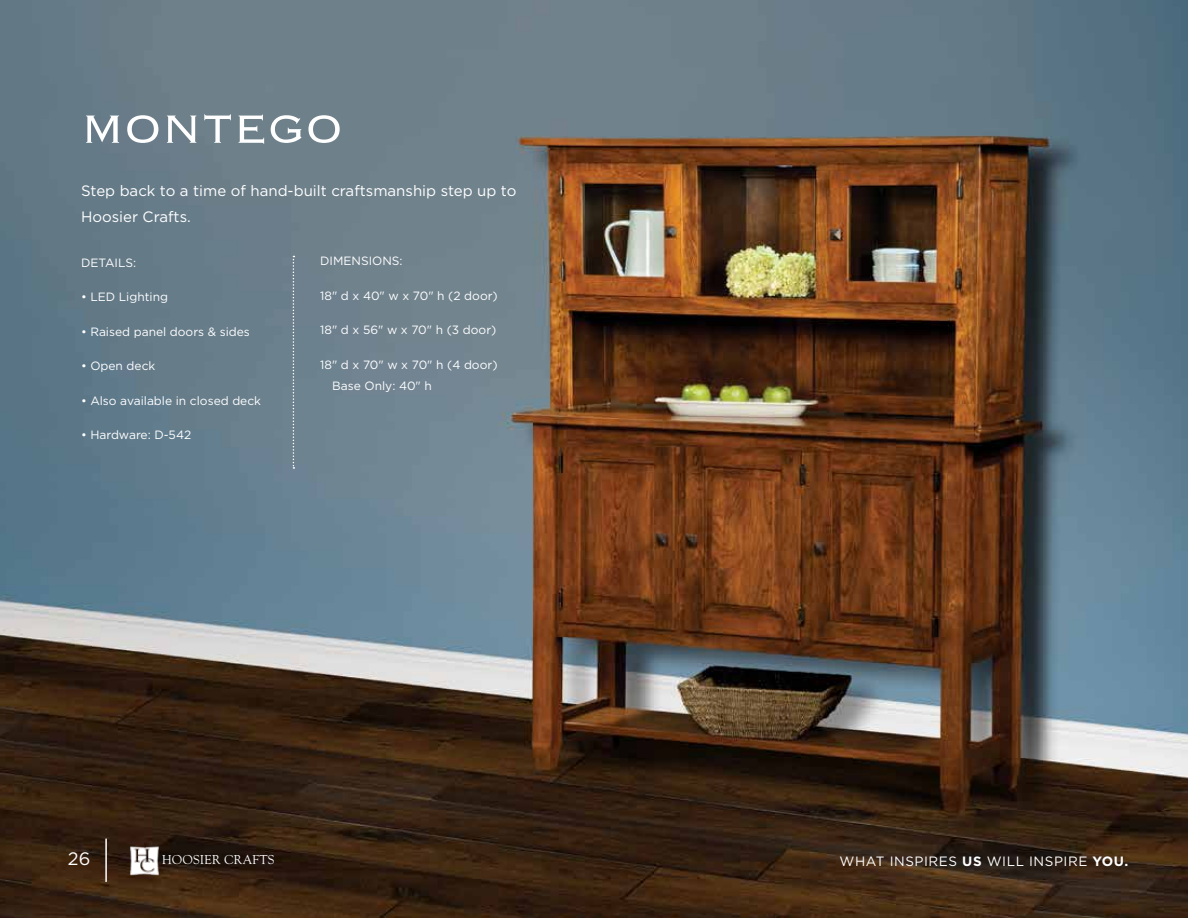
<style>
.page{position:relative;width:1188px;height:918px;background:#fff}
.page>*{position:absolute;margin:0;border:0;box-sizing:border-box;transform-origin:0 0}
.t1{font:300 51.75px "Copperplate";color:#fff}
.t2{font:18px "Gotham";color:#fff}
.t3{font:15px/25.5px "Gotham";color:#fff}
.t4{font:13.5px "Gotham";letter-spacing:.04em;color:#fff}
.t5{font:13.35px "Goudy Old Sty";color:#fff}
.t6{font:12px/21px "Gotham";color:#fff}
.s1{font-weight:700}
</style>
<div class="page">
<img style="left:0;top:0;width:1188px;height:918px">
<svg style="left:293px;top:256px;width:1px;height:213px"></svg>
<img style="left:128px;top:843px;width:34px;height:34px">
<hr style="left:105px;top:839px;width:2px;height:43px;background:#fff">
<h1 class="t1" style="left:81px;top:95px;width:263px">MONTEGO</h1>
<p class="t3" style="left:81px;top:178px;width:437px">Step back to a time of hand-built craftsmanship step up to<br>Hoosier Crafts.</p>
<p class="t6" style="left:81px;top:252px;width:57px">DETAILS:</p>
<p class="t6" style="left:81px;top:286px;width:89px">• LED Lighting</p>
<p class="t6" style="left:81px;top:321px;width:170px">• Raised panel doors &amp; sides</p>
<p class="t6" style="left:81px;top:355px;width:76px">• Open deck</p>
<p class="t6" style="left:81px;top:390px;width:182px">• Also available in closed deck</p>
<p class="t6" style="left:81px;top:424px;width:112px">• Hardware: D-542</p>
<p class="t6" style="left:320px;top:250px;width:84px">DIMENSIONS:</p>
<p class="t6" style="left:320px;top:285px;width:179px">18" d x 40" w x 70" h (2 door)</p>
<p class="t6" style="left:320px;top:319px;width:178px">18" d x 56" w x 70" h (3 door)</p>
<p class="t6" style="left:332px;top:354px;width:167px;text-indent:-12px">18" d x 70" w x 70" h (4 door)<br>Base Only: 40" h</p>
<h2 class="t2" style="left:68px;top:849px;width:24px">26</h2>
<p class="t5" style="left:162px;top:853px;width:114px">HOOSIER CRAFTS</p>
<p class="t4" style="left:840px;top:854px;width:290px">WHAT INSPIRES <span class="s1">US</span> WILL INSPIRE <span class="s1">YOU.</span></p>
</div>
